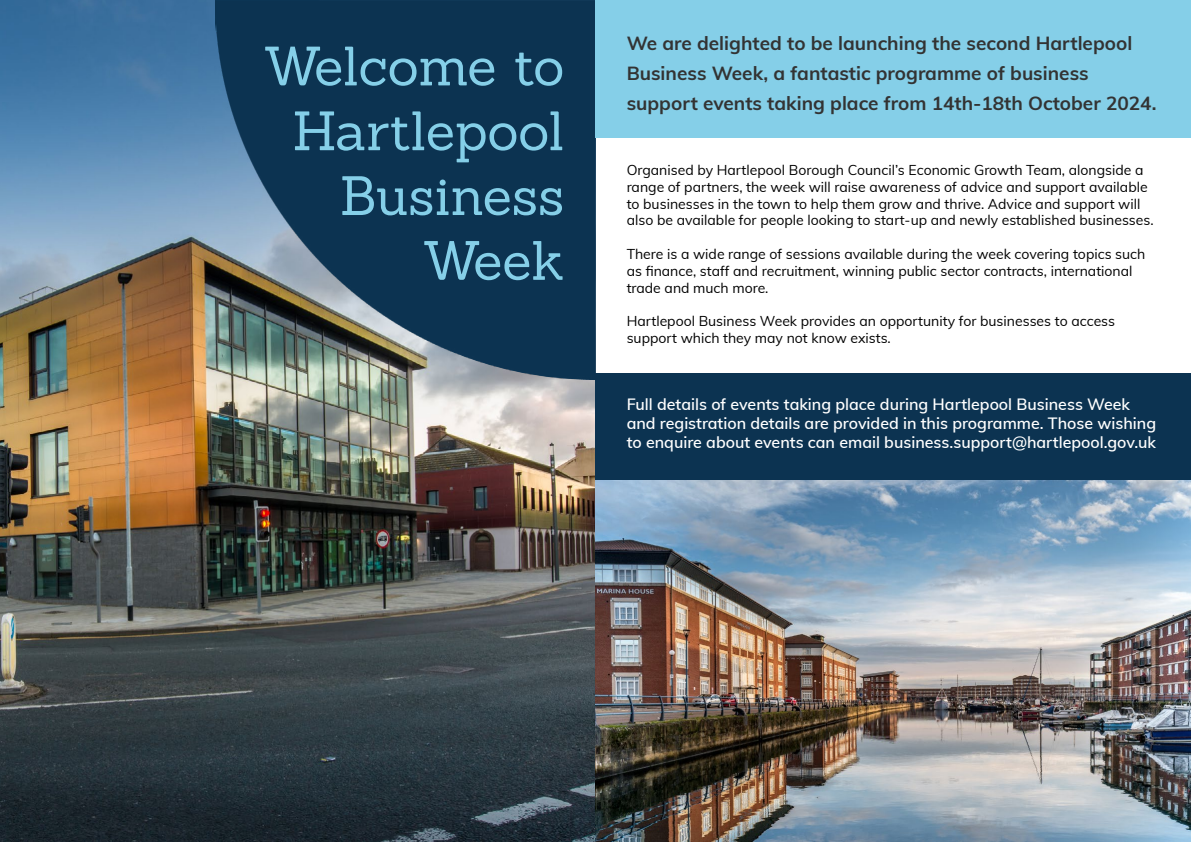
<style>
.page{position:relative;width:1191px;height:842px;background:#fff}
.page>*{position:absolute;margin:0;border:0;box-sizing:border-box;transform-origin:0 0}
.t1{font:54px/64.8px "Sanchez";letter-spacing:-.005em;color:#85cfe8;text-align:right}
.t2{font:700 19px/30px "Muli";color:#333}
.t3{font:600 16px/19.2px "Muli";color:#fff}
.t4{font:14px/16.8px "Muli";color:#000}
</style>
<div class="page">
<img style="left:0;top:0;width:595px;height:842px">
<img style="left:216px;top:0;width:379px;height:379px">
<div style="left:595px;top:0;width:596px;height:138px;background:#85cfe8"></div>
<div style="left:595px;top:373px;width:596px;height:107px;background:#0c3351"></div>
<img style="left:595px;top:480px;width:596px;height:362px">
<h1 class="t1" style="left:263px;top:33px;width:303px">Welcome to<br>Hartlepool<br>Business<br>Week</h1>
<h2 class="t2" style="left:626px;top:28px;width:531px">We are delighted to be launching the second Hartlepool<br>Business Week, a fantastic programme of business support events taking place from 14th-18th October 2024.</h2>
<p class="t4" style="left:626px;top:161px;width:528px">Organised by Hartlepool Borough Council’s Economic Growth Team, alongside a range of partners, the week will raise awareness of advice and support available to businesses in the town to help them grow and thrive. Advice and support will also be available for people looking to start-up and newly established businesses.</p>
<p class="t4" style="left:626px;top:245px;width:520px">There is a wide range of sessions available during the week covering topics such as finance, staff and recruitment, winning public sector contracts, international trade and much more.</p>
<p class="t4" style="left:626px;top:312px;width:490px">Hartlepool Business Week provides an opportunity for businesses to access support which they may not know exists.</p>
<p class="t3" style="left:626px;top:394px;width:531px">Full details of events taking place during Hartlepool Business Week and registration details are provided in this programme. Those wishing to enquire about events can email business.support@hartlepool.gov.uk</p>
</div>
